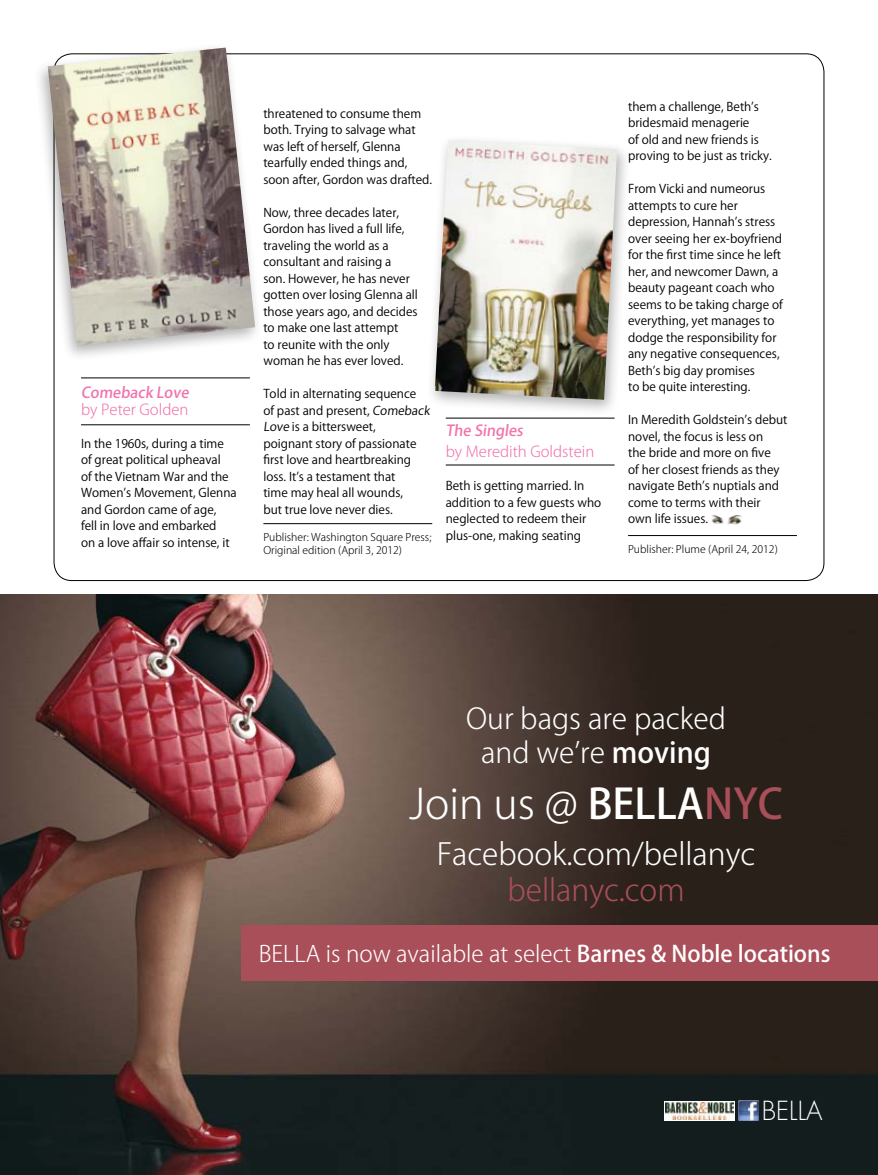
<style>
.page{position:relative;width:878px;height:1175px;background:#fff}
.page>*{position:absolute;margin:0;border:0;box-sizing:border-box;transform-origin:0 0}
.t1{font:300 41.1px "Koz Go Pro";color:#fff}
.t2{font:300 30px "Koz Go Pro";color:#fff}
.t3{font:300 30px "Koz Go Pro";color:#a94f5a}
.t4{font:300 28.35px/34px "Koz Go Pro";color:#fff;text-align:center}
.t5{font:300 25.65px "Futura Std";color:#fff}
.t6{font:300 22.5px "Koz Go Pro";color:#fff}
.t7{font:300 15px "Koz Go Pro";color:#f173ac}
.t8{font:500 15px "Koz Go Pro";color:#f173ac}
.t9{font:12px/16.5px "Koz Go Pro";color:#000}
.t10{font:300 10.5px/12.6px "Koz Go Pro";color:#000}
.s1{font-weight:500}
.s2{font-weight:500;color:#a94f5a}
</style>
<div class="page">
<img style="left:0;top:594px;width:878px;height:580px">
<img style="left:738px;top:1100px;width:20px;height:20px">
<svg style="left:664px;top:1101px;width:70px;height:19px"></svg>
<img style="left:665px;top:1102px;width:68px;height:17px">
<div style="left:241px;top:925px;width:637px;height:55px;background:#a94f5a"></div>
<img style="left:711px;top:515px;width:31px;height:10px">
<div style="left:34px;top:42px;width:229px;height:320px;background:#000;opacity:.3"></div>
<img style="left:48px;top:48px;width:207px;height:298px">
<div style="left:426px;top:134px;width:205px;height:282px;background:#000;opacity:.3"></div>
<img style="left:435px;top:140px;width:182px;height:260px">
<hr style="left:81px;top:424px;width:169px;height:1px;background:#000">
<hr style="left:81px;top:377px;width:169px;height:1px;background:#000">
<hr style="left:446px;top:465px;width:168px;height:1px;background:#000">
<hr style="left:446px;top:418px;width:168px;height:1px;background:#000">
<hr style="left:263px;top:523px;width:169px;height:1px;background:#000">
<hr style="left:628px;top:535px;width:168px;height:1px;background:#000">
<p class="t8" style="left:81px;top:383px;width:112px">Comeback Love</p>
<p class="t7" style="left:81px;top:399px;width:109px">by Peter Golden</p>
<p class="t9" style="left:81px;top:435px;width:157px">In the 1960s, during a time of great political upheaval<br>of the Vietnam War and the<br>Womenʼs Movement, Glenna and Gordon came of age,<br>fell in love and embarked<br>on a love affair so intense, it</p>
<p class="t9" style="left:628px;top:98px;width:145px">them a challenge, Bethʼs bridesmaid menagerie<br>of old and new friends is proving to be just as tricky.</p>
<p class="t9" style="left:628px;top:181px;width:156px">From Vicki and numeorus attempts to cure her depression, Hannahʼs stress over seeing her ex-boyfriend for the first time since he left her, and newcomer Dawn, a beauty pageant coach who seems to be taking charge of everything, yet manages to dodge the responsibility for any negative consequences,<br>Bethʼs big day promises<br>to be quite interesting.</p>
<p class="t9" style="left:628px;top:412px;width:161px">In Meredith Goldsteinʼs debut novel, the focus is less on<br>the bride and more on five<br>of her closest friends as they navigate Bethʼs nuptials and come to terms with their<br>own life issues.</p>
<p class="t9" style="left:263px;top:105px;width:170px">threatened to consume them both. Trying to salvage what was left of herself, Glenna tearfully ended things and, soon after, Gordon was drafted.</p>
<p class="t9" style="left:263px;top:204px;width:156px">Now, three decades later,<br>Gordon has lived a full life, traveling the world as a consultant and raising a<br>son. However, he has never gotten over losing Glenna all those years ago, and decides to make one last attempt<br>to reunite with the only woman he has ever loved.</p>
<p class="t9" style="left:263px;top:386px;width:170px">Told in alternating sequence<br>of past and present, Comeback<br>Love is a bittersweet,<br>poignant story of passionate first love and heartbreaking loss. Itʼs a testament that<br>time may heal all wounds,<br>but true love never dies.</p>
<p class="t8" style="left:446px;top:421px;width:81px">The Singles</p>
<p class="t7" style="left:446px;top:442px;width:150px">by Meredith Goldstein</p>
<p class="t9" style="left:446px;top:478px;width:157px">Beth is getting married. In addition to a few guests who neglected to redeem their plus-one, making seating</p>
<p class="t10" style="left:263px;top:531px;width:169px">Publisher: Washington Square Press;<br>Original edition (April 3, 2012)</p>
<p class="t10" style="left:628px;top:543px;width:151px">Publisher: Plume (April 24, 2012)</p>
<h3 class="t4" style="left:466px;top:701px;width:261px">Our bags are packed and weʼre <span class="s1">moving</span></h3>
<h1 class="t1" style="left:409px;top:776px;width:375px">Join us @ <span class="s1">BELLA</span><span class="s2">NYC</span></h1>
<h2 class="t2" style="left:437px;top:834px;width:320px">Facebook.com/bellanyc</h2>
<h2 class="t3" style="left:507px;top:870px;width:178px">bellanyc.com</h2>
<h3 class="t6" style="left:259px;top:939px;width:573px">BELLA is now available at select <span class="s1">Barnes &amp; Noble locations</span></h3>
<h3 class="t5" style="left:761px;top:1095px;width:62px">BELLA</h3>
</div>
